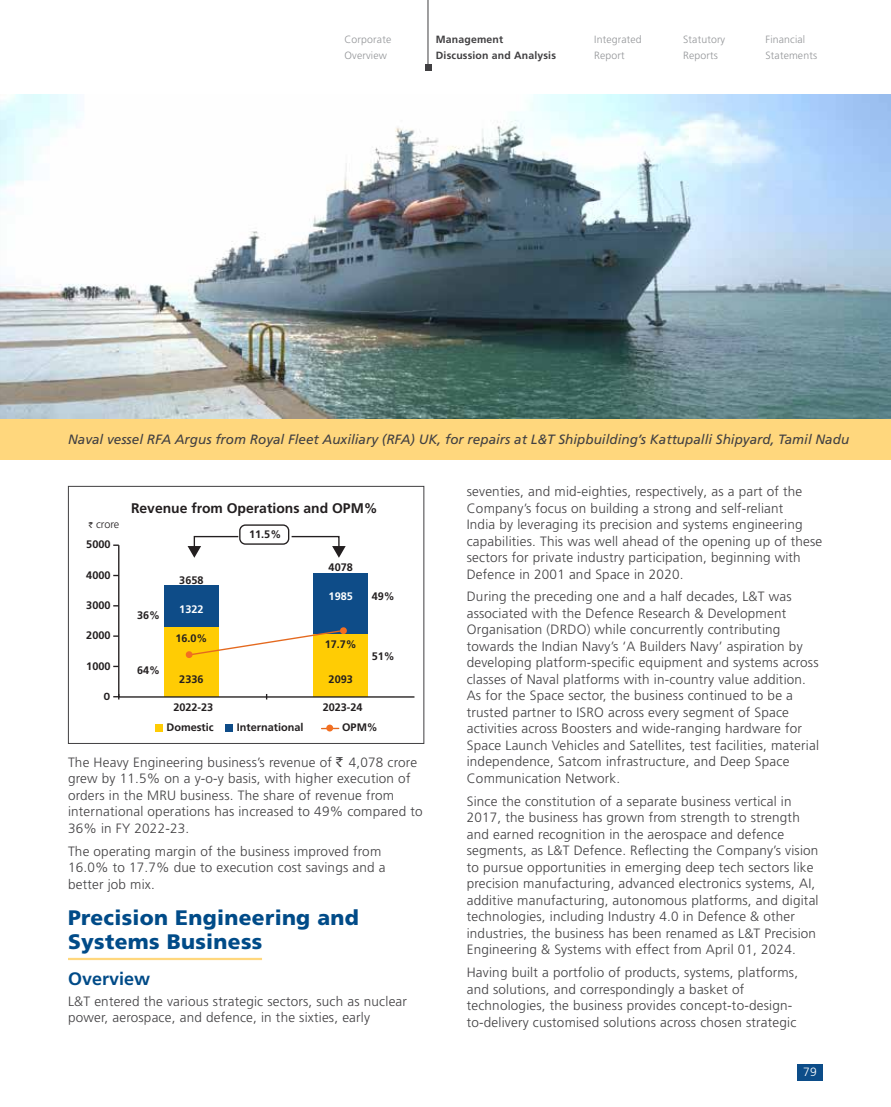
<style>
.page{position:relative;width:891px;height:1107px;background:#fff}
.page>*{position:absolute;margin:0;border:0;box-sizing:border-box;transform-origin:0 0}
.t1{font:900 21px/24px "Frutiger LT Pro";letter-spacing:.015em;color:#004b88}
.t2{font:700 18px "Frutiger LT Pro";color:#004b88}
.t3{font:700 13.95px "Frutiger LT Pro";color:#231f20}
.t4{font:300 13.5px/16.5px "Frutiger LT Pro";letter-spacing:.015em;color:#414042}
.t5{font:italic 13.5px "Frutiger LT Pro";color:#414042}
.t6{font:300 12px "Frutiger LT Pro";color:#fff}
.t7{font:700 10.95px "Frutiger LT Pro";color:#231f20}
.t8{font:700 10.95px "Frutiger LT Pro";color:#fff}
.t9{font:300 10.95px "Frutiger LT Pro";letter-spacing:-.01em;color:#231f20}
.t10{font:600 10.95px "Work Sans";color:#231f20}
.t11{font:300 10.5px/16.5px "Frutiger LT Pro";letter-spacing:.015em;color:#939598}
.t12{font:700 10.5px/16.5px "Frutiger LT Pro";letter-spacing:.015em;color:#414042}
</style>
<div class="page">
<div style="left:0;top:419px;width:891px;height:41px;background:#ffd77d"></div>
<hr style="left:428px;top:0;width:1px;height:64px;background:#414042">
<svg style="left:425px;top:64px;width:6px;height:6px"></svg>
<div style="left:797px;top:1064px;width:26px;height:16px;background:#0c4d89"></div>
<hr style="left:68px;top:958px;width:194px;height:2px;background:#ffd77d">
<svg style="left:117px;top:544px;width:298px;height:154px"></svg>
<div style="left:313px;top:573px;width:55px;height:61px;background:#0e4c88"></div>
<div style="left:164px;top:586px;width:55px;height:41px;background:#0e4c88"></div>
<svg style="left:188px;top:535px;width:52px;height:23px"></svg>
<svg style="left:290px;top:535px;width:56px;height:23px"></svg>
<div style="left:239px;top:524px;width:50px;height:21px;border:1px solid #231f20;border-radius:6px"></div>
<div style="left:155px;top:724px;width:8px;height:7px;background:#ffcc04"></div>
<div style="left:226px;top:724px;width:7px;height:7px;background:#0e4c88"></div>
<svg style="left:185px;top:627px;width:162px;height:32px"></svg>
<div style="left:326px;top:725px;width:7px;height:7px;background:#f36f21;border-radius:50%"></div>
<div style="left:68px;top:486px;width:356px;height:258px;border:1px solid #414042"></div>
<img style="left:0;top:94px;width:891px;height:325px">
<p class="t12" style="left:436px;top:31px;width:122px">Management<br>Discussion and Analysis</p>
<p class="t11" style="left:766px;top:31px;width:53px">Financial<br>Statements</p>
<p class="t11" style="left:594px;top:31px;width:49px">Integrated<br>Report</p>
<p class="t11" style="left:344px;top:31px;width:48px">Corporate<br>Overview</p>
<p class="t11" style="left:683px;top:31px;width:44px">Statutory<br>Reports</p>
<p class="t5" style="left:68px;top:431px;width:783px">Naval vessel RFA Argus from Royal Fleet Auxiliary (RFA) UK, for repairs at L&amp;T Shipbuilding’s Kattupalli Shipyard, Tamil Nadu</p>
<p class="t9" style="left:96px;top:518px;width:25px">crore</p>
<p class="t7" style="left:86px;top:538px;width:26px">5000</p>
<p class="t7" style="left:86px;top:568px;width:26px">4000</p>
<p class="t7" style="left:86px;top:599px;width:26px">3000</p>
<p class="t7" style="left:86px;top:629px;width:26px">2000</p>
<p class="t7" style="left:86px;top:660px;width:26px">1000</p>
<p class="t10" style="left:104px;top:688px;width:8px">0</p>
<p class="t3" style="left:131px;top:500px;width:248px">Revenue from Operations and OPM%</p>
<p class="t7" style="left:249px;top:528px;width:34px">11.5%</p>
<p class="t7" style="left:137px;top:608px;width:25px">36%</p>
<p class="t7" style="left:137px;top:664px;width:25px">64%</p>
<p class="t7" style="left:179px;top:573px;width:26px">3658</p>
<p class="t8" style="left:179px;top:602px;width:26px">1322</p>
<p class="t7" style="left:175px;top:632px;width:34px">16.0%</p>
<p class="t7" style="left:179px;top:673px;width:26px">2336</p>
<p class="t7" style="left:173px;top:701px;width:42px">2022-23</p>
<p class="t7" style="left:329px;top:561px;width:26px">4078</p>
<p class="t8" style="left:329px;top:590px;width:26px">1985</p>
<p class="t7" style="left:372px;top:590px;width:25px">49%</p>
<p class="t7" style="left:325px;top:638px;width:34px">17.7%</p>
<p class="t7" style="left:329px;top:673px;width:26px">2093</p>
<p class="t7" style="left:323px;top:701px;width:42px">2023-24</p>
<p class="t7" style="left:372px;top:650px;width:25px">51%</p>
<p class="t7" style="left:166px;top:721px;width:49px">Domestic</p>
<p class="t7" style="left:237px;top:721px;width:68px">International</p>
<p class="t7" style="left:342px;top:721px;width:37px">OPM%</p>
<p class="t4" style="left:68px;top:754px;width:356px">The Heavy Engineering business’s revenue of 4,078 crore grew by 11.5% on a y-o-y basis, with higher execution of orders in the MRU business. The share of revenue from international operations has increased to 49% compared to 36% in FY 2022-23.</p>
<p class="t4" style="left:68px;top:843px;width:319px">The operating margin of the business improved from<br>16.0% to 17.7% due to execution cost savings and a better job mix.</p>
<h1 class="t1" style="left:68px;top:906px;width:292px">Precision Engineering and<br>Systems Business</h1>
<h2 class="t2" style="left:68px;top:968px;width:84px">Overview</h2>
<p class="t4" style="left:68px;top:993px;width:341px">L&amp;T entered the various strategic sectors, such as nuclear power, aerospace, and defence, in the sixties, early</p>
<p class="t4" style="left:467px;top:483px;width:357px">seventies, and mid-eighties, respectively, as a part of the Company’s focus on building a strong and self-reliant<br>India by leveraging its precision and systems engineering capabilities. This was well ahead of the opening up of these sectors for private industry participation, beginning with Defence in 2001 and Space in 2020.</p>
<p class="t4" style="left:467px;top:589px;width:354px">During the preceding one and a half decades, L&amp;T was associated with the Defence Research &amp; Development Organisation (DRDO) while concurrently contributing towards the Indian Navy’s ‘A Builders Navy’ aspiration by developing platform-specific equipment and systems across classes of Naval platforms with in-country value addition.<br>As for the Space sector, the business continued to be a trusted partner to ISRO across every segment of Space activities across Boosters and wide-ranging hardware for Space Launch Vehicles and Satellites, test facilities, material independence, Satcom infrastructure, and Deep Space Communication Network.</p>
<p class="t4" style="left:467px;top:793px;width:353px">Since the constitution of a separate business vertical in 2017, the business has grown from strength to strength and earned recognition in the aerospace and defence segments, as L&amp;T Defence. Reflecting the Company’s vision to pursue opportunities in emerging deep tech sectors like precision manufacturing, advanced electronics systems, AI, additive manufacturing, autonomous platforms, and digital technologies, including Industry 4.0 in Defence &amp; other industries, the business has been renamed as L&amp;T Precision Engineering &amp; Systems with effect from April 01, 2024.</p>
<p class="t4" style="left:467px;top:964px;width:333px">Having built a portfolio of products, systems, platforms, and solutions, and correspondingly a basket of technologies, the business provides concept-to-design&shy;to-delivery customised solutions across chosen strategic</p>
<p class="t6" style="left:803px;top:1065px;width:15px">79</p>
</div>
